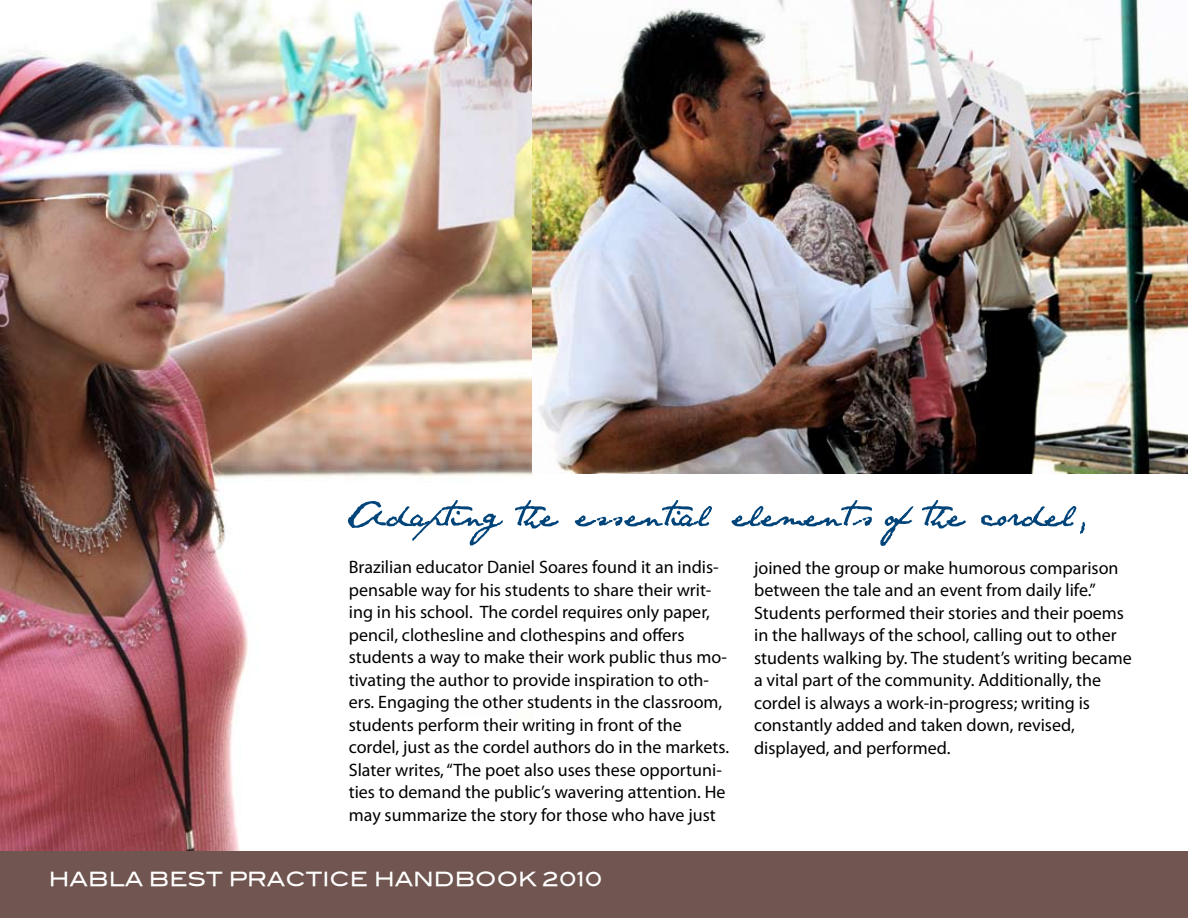
<style>
.page{position:relative;width:1188px;height:918px;background:#fff}
.page>*{position:absolute;margin:0;border:0;box-sizing:border-box;transform-origin:0 0}
.t1{font:52.5px "SANTOSDUMONT";letter-spacing:-.005em;color:#00447a}
.t2{font:19.5px "Blair Md ITCTT Medium";color:#fff}
.t3{font:18px/22.5px "Myriad Pro";color:#000}
</style>
<div class="page">
<hr style="left:0;top:851px;width:1px;height:67px;background:#705550">
<div style="left:1px;top:851px;width:1187px;height:67px;background:#705550"></div>
<img style="left:1px;top:0;width:531px;height:850px">
<img style="left:532px;top:0;width:656px;height:474px">
<h1 class="t1" style="left:346px;top:484px;width:743px">Adapting the essential elements of the cordel,</h1>
<p class="t3" style="left:754px;top:556px;width:379px">joined the group or make humorous comparison between the tale and an event from daily life.” Students performed their stories and their poems in the hallways of the school, calling out to other students walking by. The student’s writing became a vital part of the community. Additionally, the cordel is always a work-in-progress; writing is constantly added and taken down, revised, displayed, and performed.</p>
<p class="t3" style="left:349px;top:555px;width:382px">Brazilian educator Daniel Soares found it an indis&shy;pensable way for his students to share their writ&shy;ing in his school. The cordel requires only paper, pencil, clothesline and clothespins and offers students a way to make their work public thus mo&shy;tivating the author to provide inspiration to oth&shy;ers. Engaging the other students in the classroom, students perform their writing in front of the cordel, just as the cordel authors do in the markets.<br>Slater writes, “The poet also uses these opportuni&shy;ties to demand the public’s wavering attention. He may summarize the story for those who have just</p>
<p class="t2" style="left:49px;top:863px;width:555px">HABLA BEST PRACTICE HANDBOOK 2010</p>
</div>
